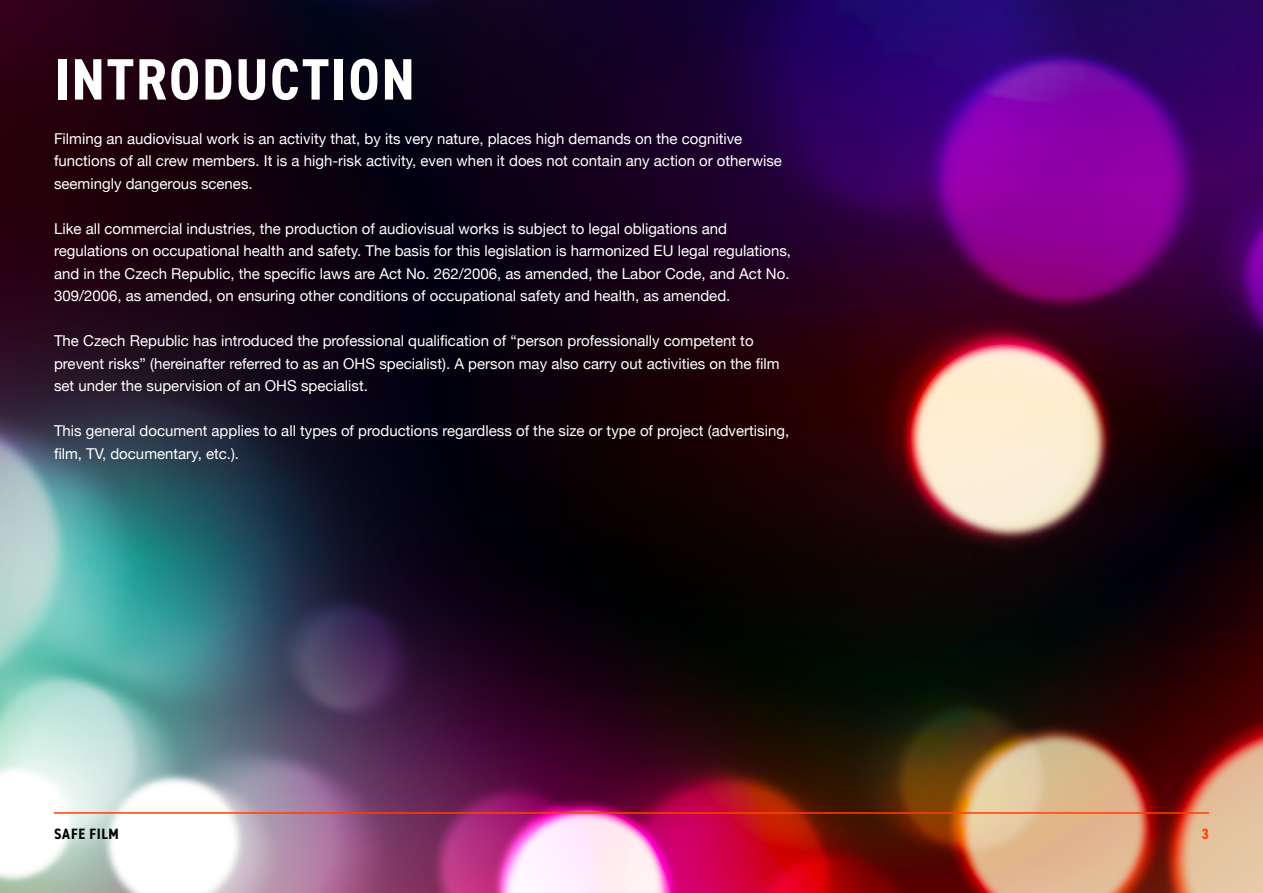
<style>
.page{position:relative;width:1263px;height:893px;background:#fff}
.page>*{position:absolute;margin:0;border:0;box-sizing:border-box;transform-origin:0 0}
.t1{font:700 condensed 58.5px "DIN2014";letter-spacing:.03em;color:#fff}
.t2{font:15px/22.5px "Helvetica Neue";color:#fff}
.t3{font:700 condensed 15px "DIN2014";letter-spacing:.05em;color:#000}
.t4{font:700 condensed 15px "DIN2014";color:#ff4000}
</style>
<div class="page">
<img style="left:0;top:0;width:1263px;height:893px">
<hr style="left:54px;top:812px;width:1155px;height:2px;background:#ff4000">
<h1 class="t1" style="left:54px;top:40px;width:362px">INTRODUCTION</h1>
<p class="t2" style="left:54px;top:128px;width:729px">Filming an audiovisual work is an activity that, by its very nature, places high demands on the cognitive functions of all crew members. It is a high-risk activity, even when it does not contain any action or otherwise seemingly dangerous scenes.</p>
<p class="t2" style="left:54px;top:218px;width:739px">Like all commercial industries, the production of audiovisual works is subject to legal obligations and regulations on occupational health and safety. The basis for this legislation is harmonized EU legal regulations, and in the Czech Republic, the specific laws are Act No. 262/2006, as amended, the Labor Code, and Act No.<br>309/2006, as amended, on ensuring other conditions of occupational safety and health, as amended.</p>
<p class="t2" style="left:54px;top:330px;width:727px">The Czech Republic has introduced the professional qualification of “person professionally competent to prevent risks” (hereinafter referred to as an OHS specialist). A person may also carry out activities on the film set under the supervision of an OHS specialist.</p>
<p class="t2" style="left:54px;top:420px;width:737px">This general document applies to all types of productions regardless of the size or type of project (advertising, film, TV, documentary, etc.).</p>
<p class="t3" style="left:54px;top:824px;width:66px">SAFE FILM</p>
<p class="t4" style="left:1202px;top:824px;width:9px">3</p>
</div>
